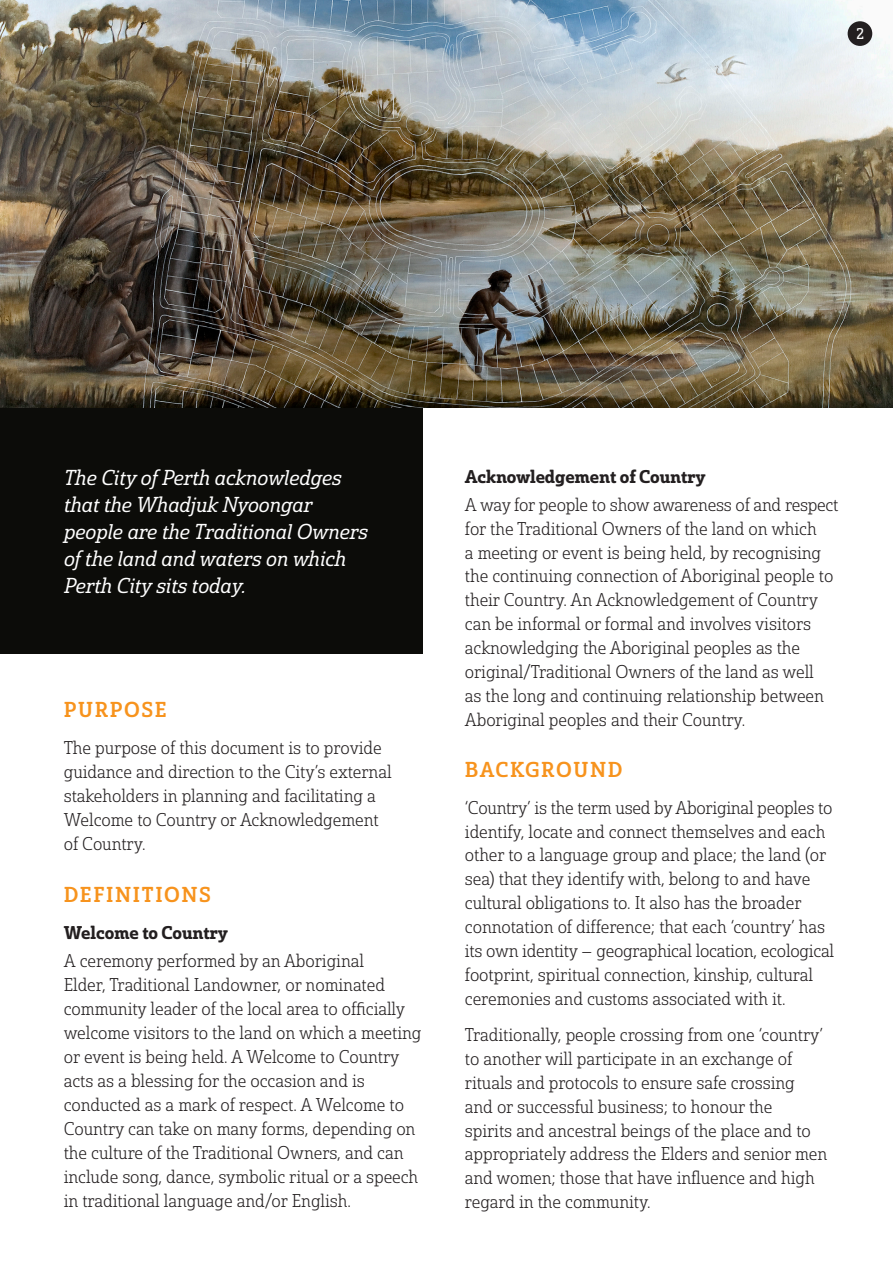
<style>
.page{position:relative;width:893px;height:1263px;background:#fff}
.page>*{position:absolute;margin:0;border:0;box-sizing:border-box;transform-origin:0 0}
.Body{font:21px/27px "Solitas Slab Nor Boo It";letter-spacing:-.005em;color:#fff}
.Heading_1{font:21px "Solitas Slab Nor Med";letter-spacing:.08em;color:#f7931d}
.Body-2{font:18px/23.9px "Solitas Slab Nor Lig";letter-spacing:-.005em;color:#231f20}
.Body-3{font:18px "Solitas Slab Nor Dem";letter-spacing:-.005em;color:#231f20}
.Body-4{font:15px "Solitas Slab Con Reg";color:#fff}
</style>
<div class="page">
<div style="left:0;top:400px;width:422px;height:253px;background:#0c0c09"></div>
<img style="left:0;top:0;width:893px;height:408px">
<div style="left:848px;top:21px;width:24px;height:25px;background:#231f20;border-radius:50%"></div>
<p class="Body-4" style="left:856px;top:24px;width:9px">2</p>
<p class="Body" style="left:64px;top:465px;width:305px">The City of Perth acknowledges that the Whadjuk Nyoongar people are the Traditional Owners of the land and waters on which<br>Perth City sits today.</p>
<p class="Heading_1" style="left:64px;top:697px;width:104px">PURPOSE</p>
<p class="Body-2" style="left:64px;top:736px;width:329px">The purpose of this document is to provide guidance and direction to the City’s external stakeholders in planning and facilitating a Welcome to Country or Acknowledgement of Country.</p>
<p class="Heading_1" style="left:64px;top:881px;width:149px">DEFINITIONS</p>
<p class="Body-3" style="left:64px;top:920px;width:166px">Welcome to Country</p>
<p class="Body-2" style="left:64px;top:949px;width:359px">A ceremony performed by an Aboriginal<br>Elder, Traditional Landowner, or nominated community leader of the local area to officially welcome visitors to the land on which a meeting or event is being held. A Welcome to Country acts as a blessing for the occasion and is conducted as a mark of respect. A Welcome to Country can take on many forms, depending on the culture of the Traditional Owners, and can include song, dance, symbolic ritual or a speech in traditional language and/or English.</p>
<p class="Body-3" style="left:465px;top:465px;width:242px">Acknowledgement of Country</p>
<p class="Body-2" style="left:465px;top:493px;width:375px">A way for people to show awareness of and respect for the Traditional Owners of the land on which<br>a meeting or event is being held, by recognising the continuing connection of Aboriginal people to their Country. An Acknowledgement of Country can be informal or formal and involves visitors acknowledging the Aboriginal peoples as the original/Traditional Owners of the land as well<br>as the long and continuing relationship between Aboriginal peoples and their Country.</p>
<p class="Heading_1" style="left:465px;top:756px;width:159px">BACKGROUND</p>
<p class="Body-2" style="left:465px;top:796px;width:371px">‘Country’ is the term used by Aboriginal peoples to identify, locate and connect themselves and each other to a language group and place; the land (or sea) that they identify with, belong to and have cultural obligations to. It also has the broader connotation of difference; that each ‘country’ has its own identity – geographical location, ecological footprint, spiritual connection, kinship, cultural ceremonies and customs associated with it.</p>
<p class="Body-2" style="left:465px;top:1023px;width:364px">Traditionally, people crossing from one ‘country’ to another will participate in an exchange of rituals and protocols to ensure safe crossing and or successful business; to honour the<br>spirits and ancestral beings of the place and to appropriately address the Elders and senior men and women; those that have influence and high regard in the community.</p>
</div>
